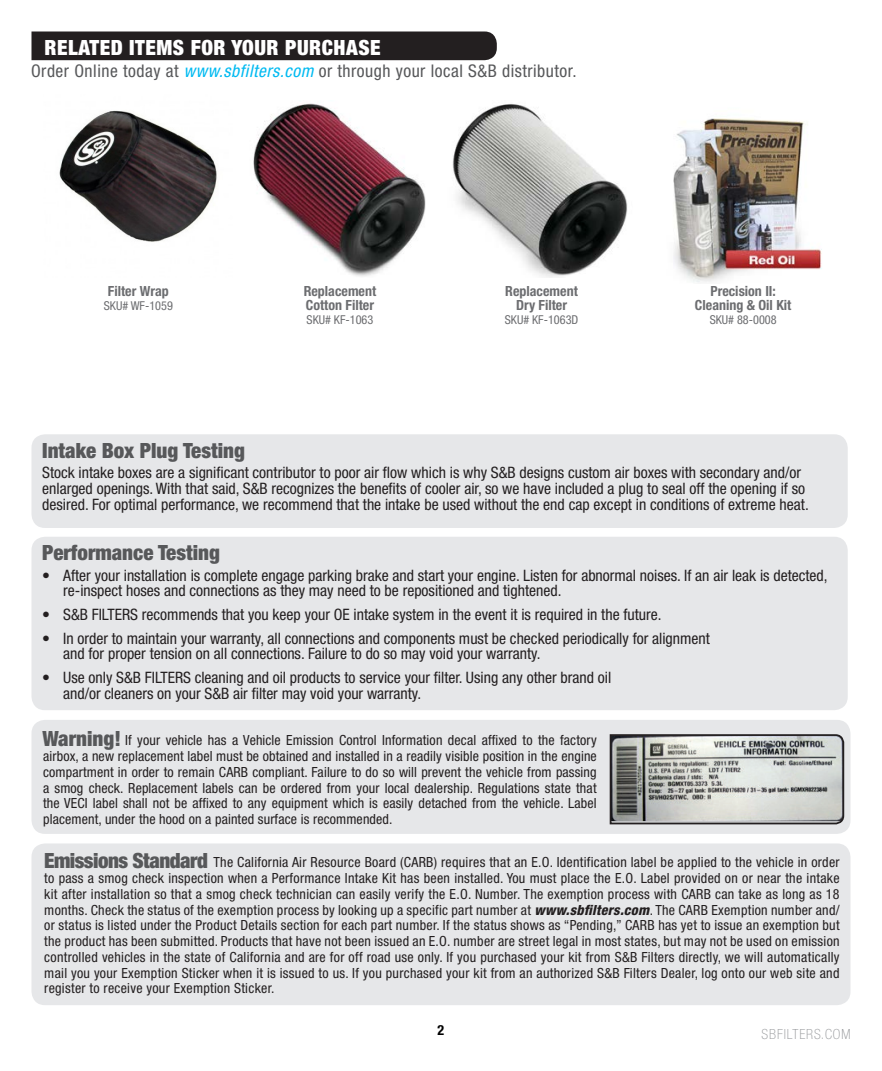
<style>
.page{position:relative;width:882px;height:1071px;background:#fff}
.page>*{position:absolute;margin:0;border:0;box-sizing:border-box;transform-origin:0 0}
.t1{font:900 condensed 21px "Helvetica Neue";color:#57585a}
.t2{font:900 condensed 21px "Helvetica Neue";letter-spacing:.025em;color:#fff}
.t3{font:900 condensed 21px "Helvetica Neue";letter-spacing:-.025em;color:#57585a}
.t4{font:condensed 17.5px "Helvetica Neue";letter-spacing:.03em;color:#57585a}
.t5{font:condensed 15.75px/15.8px "Helvetica Neue";color:#231f20}
.t6{font:condensed 14px/15.8px "Helvetica Neue";letter-spacing:.015em;color:#231f20;text-align:justify}
.t7{font:700 condensed 14px/14px "Helvetica Neue";color:#6c6d70;text-align:center}
.t8{font:100 condensed 14px "Helvetica Neue";letter-spacing:.065em;color:#939598}
.t9{font:700 condensed 14px "Helvetica Neue";color:#000}
.t10{font:condensed 12.25px "Helvetica Neue";color:#6c6d70}
.s1{font-style:italic;color:#00baf1}
.s2{font-weight:800;font-style:italic}
</style>
<div class="page">
<div style="left:32px;top:537px;width:816px;height:173px;background:#e6e7e9;border-radius:14px"></div>
<div style="left:32px;top:843px;width:818px;height:162px;background:#e6e7e9;border-radius:14px"></div>
<div style="left:32px;top:720px;width:818px;height:114px;background:#e6e7e9;border-radius:14px"></div>
<div style="left:32px;top:434px;width:816px;height:94px;background:#e6e7e9;border-radius:14px"></div>
<img style="left:59px;top:110px;width:158px;height:132px">
<img style="left:253px;top:103px;width:173px;height:174px">
<img style="left:452px;top:104px;width:176px;height:174px">
<svg style="left:609px;top:734px;width:236px;height:91px"></svg>
<img style="left:673px;top:118px;width:149px;height:165px">
<div style="left:32px;top:32px;width:465px;height:28px;background:#231f20"></div>
<h1 class="t2" style="left:45px;top:35px;width:338px">RELATED ITEMS FOR YOUR PURCHASE</h1>
<p class="t4" style="left:31px;top:60px;width:547px">Order Online today at <span class="s1">www.sbfilters.com</span> or through your local S&amp;B distributor.</p>
<p class="t7" style="left:108px;top:283px;width:62px">Filter Wrap</p>
<p class="t10" style="left:104px;top:298px;width:71px">SKU# WF-1059</p>
<h1 class="t1" style="left:42px;top:438px;width:204px">Intake Box Plug Testing</h1>
<p class="t7" style="left:304px;top:283px;width:74px;text-align:left">Replacement<br>Cotton Filter</p>
<p class="t10" style="left:307px;top:312px;width:68px">SKU# KF-1063</p>
<p class="t7" style="left:505px;top:283px;width:74px">Replacement<br>Dry Filter</p>
<p class="t10" style="left:505px;top:312px;width:75px">SKU# KF-1063D</p>
<p class="t7" style="left:695px;top:283px;width:98px">Precision II:<br>Cleaning &amp; Oil Kit</p>
<p class="t10" style="left:710px;top:312px;width:69px">SKU# 88-0008</p>
<p class="t5" style="left:42px;top:465px;width:768px">Stock intake boxes are a significant contributor to poor air flow which is why S&amp;B designs custom air boxes with secondary and/or enlarged openings. With that said, S&amp;B recognizes the benefits of cooler air, so we have included a plug to seal off the opening if so desired. For optimal performance, we recommend that the intake be used without the end cap except in conditions of extreme heat.</p>
<h1 class="t1" style="left:42px;top:540px;width:179px">Performance Testing</h1>
<p class="t5" style="left:63px;top:567px;width:766px;text-indent:-21px">• After your installation is complete engage parking brake and start your engine. Listen for abnormal noises. If an air leak is detected, re-inspect hoses and connections as they may need to be repositioned and tightened.</p>
<p class="t5" style="left:42px;top:607px;width:621px">• S&amp;B FILTERS recommends that you keep your OE intake system in the event it is required in the future.</p>
<p class="t5" style="left:63px;top:630px;width:648px;text-indent:-21px">• In order to maintain your warranty, all connections and components must be checked periodically for alignment and for proper tension on all connections. Failure to do so may void your warranty.</p>
<p class="t5" style="left:63px;top:670px;width:550px;text-indent:-21px">• Use only S&amp;B FILTERS cleaning and oil products to service your filter. Using any other brand oil and/or cleaners on your S&amp;B air filter may void your warranty.</p>
<h1 class="t1" style="left:42px;top:726px;width:80px">Warning!</h1>
<p class="t6" style="left:43px;top:732px;width:555px;text-indent:82px">If your vehicle has a Vehicle Emission Control Information decal affixed to the factory airbox, a new replacement label must be obtained and installed in a readily visible position in the engine compartment in order to remain CARB compliant. Failure to do so will prevent the vehicle from passing a smog check. Replacement labels can be ordered from your local dealership. Regulations state that the VECI label shall not be affixed to any equipment which is easily detached from the vehicle. Label placement, under the hood on a painted surface is recommended.</p>
<h1 class="t3" style="left:44px;top:847px;width:165px">Emissions Standard</h1>
<p class="t6" style="left:44px;top:855px;width:797px;text-indent:169px">The California Air Resource Board (CARB) requires that an E.O. Identification label be applied to the vehicle in order to pass a smog check inspection when a Performance Intake Kit has been installed. You must place the E.O. Label provided on or near the intake kit after installation so that a smog check technician can easily verify the E.O. Number. The exemption process with CARB can take as long as 18 months. Check the status of the exemption process by looking up a specific part number at <span class="s2">www.sbfilters.com</span>. The CARB Exemption number and/ or status is listed under the Product Details section for each part number. If the status shows as “Pending,” CARB has yet to issue an exemption but the product has been submitted. Products that have not been issued an E.O. number are street legal in most states, but may not be used on emission controlled vehicles in the state of California and are for off road use only. If you purchased your kit from S&amp;B Filters directly, we will automatically mail you your Exemption Sticker when it is issued to us. If you purchased your kit from an authorized S&amp;B Filters Dealer, log onto our web site and register to receive your Exemption Sticker.</p>
<p class="t9" style="left:438px;top:1021px;width:8px">2</p>
<p class="t8" style="left:762px;top:1027px;width:90px">SBFILTERS.COM</p>
</div>
